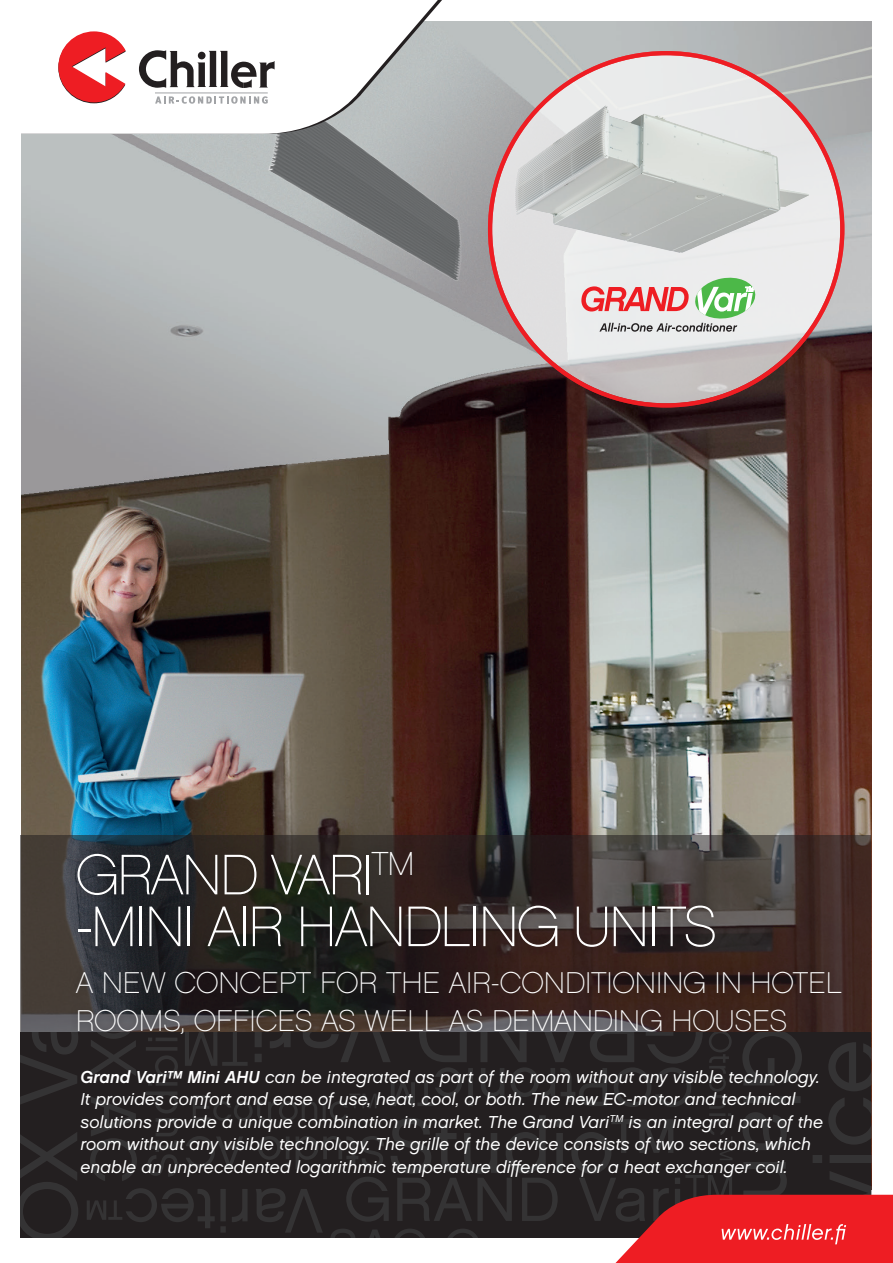
<style>
.page{position:relative;width:893px;height:1263px;background:#fff}
.page>*{position:absolute;margin:0;border:0;box-sizing:border-box;transform-origin:0 0}
.O4_nega{font:57px/51.8px "Chalet Paris Nineteen Sixty";letter-spacing:-.04em;color:#fff}
.Oa_nega{font:30px/38px "Chalet Paris Nineteen Sixty";letter-spacing:-.005em;color:#fff}
.In{font:17.25px/22.5px "Chalet Oblique London";letter-spacing:.005em;color:#fff}
.s1{font-family:"Chalet Oblique New York"}
</style>
<div class="page">
<img style="left:21px;top:21px;width:851px;height:1169px">
<img style="left:248px;top:82px;width:248px;height:206px">
<svg style="left:20px;top:1032px;width:851px;height:205px;background:#262324"></svg>
<svg style="left:20px;top:836px;width:851px;height:196px;background:#413834"></svg>
<div style="left:69px;top:844px;width:780px;height:197px;background:#231f20;opacity:.5"></div>
<svg style="left:490px;top:53px;width:352px;height:352px;background:#dfd4d5"></svg>
<svg style="left:581px;top:275px;width:176px;height:57px;background:#d0c2b5"></svg>
<img style="left:513px;top:103px;width:319px;height:153px">
<svg style="left:602px;top:1195px;width:291px;height:68px;background:#d42b30"></svg>
<svg style="left:21px;top:0;width:428px;height:134px"></svg>
<svg style="left:139px;top:50px;width:136px;height:38px"></svg>
<hr style="left:155px;top:93px;width:113px;height:1px;background:#a1a3a6">
<svg style="left:155px;top:96px;width:113px;height:8px"></svg>
<svg style="left:58px;top:31px;width:68px;height:72px"></svg>
<p class="O4_nega" style="left:76px;top:849px;width:643px">GRAND VARI<sup>TM<br></sup>-MINI AIR HANDLING UNITS</p>
<p class="Oa_nega" style="left:76px;top:963px;width:768px">A NEW CONCEPT FOR THE AIR-CONDITIONING IN HOTEL<br>ROOMS, OFFICES AS WELL AS DEMANDING HOUSES</p>
<p class="In" style="left:81px;top:1065px;width:744px"><span class="s1">Grand Vari™ Mini AHU</span> can be integrated as part of the room without any visible technology.<br>It provides comfort and ease of use, heat, cool, or both. The new EC-motor and technical solutions provide a unique combination in market. The Grand Vari<sup>TM</sup> is an integral part of the room without any visible technology. The grille of the device consists of two sections, which enable an unprecedented logarithmic temperature difference for a heat exchanger coil.</p>
</div>
